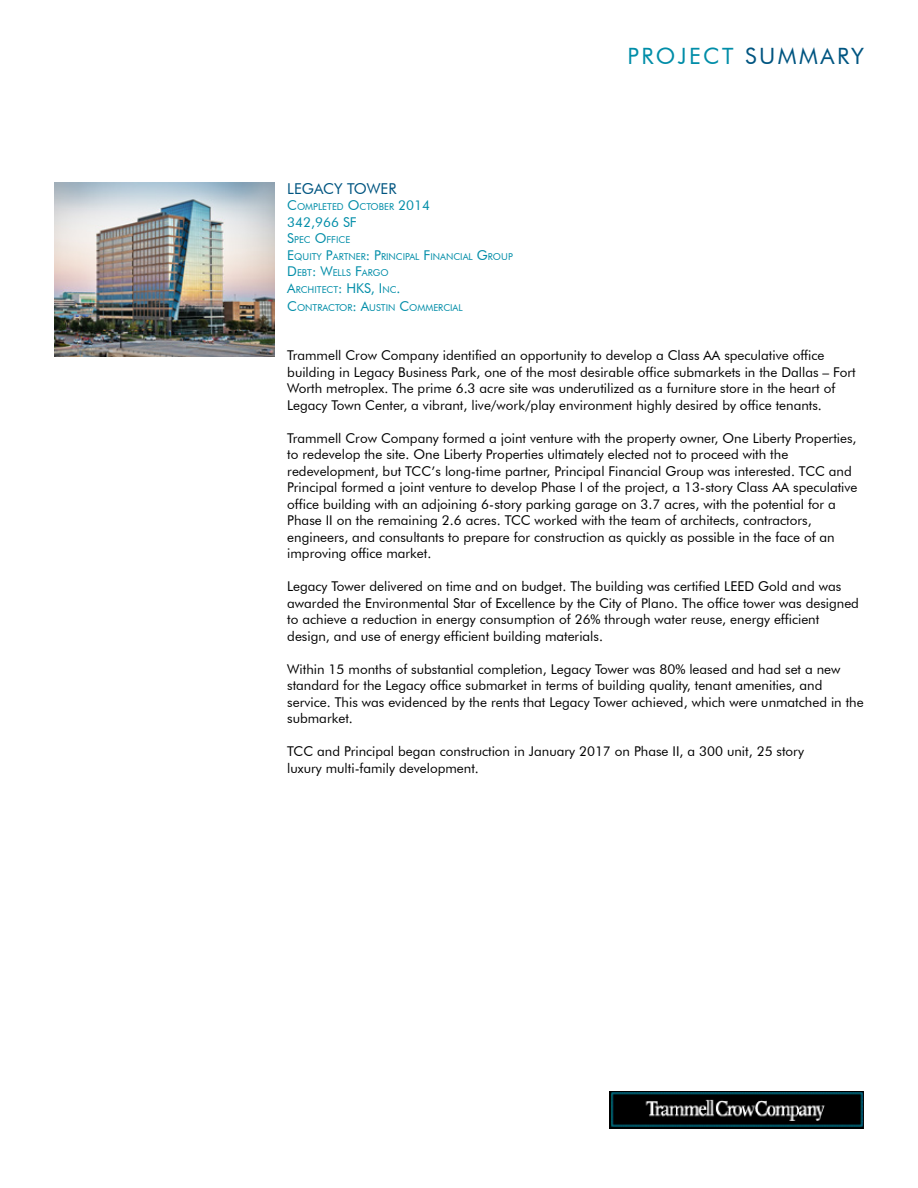
<style>
.page{position:relative;width:918px;height:1188px;background:#fff}
.page>*{position:absolute;margin:0;border:0;box-sizing:border-box;transform-origin:0 0}
.t1{font:22.5px "Futura BT";letter-spacing:.11em;color:#008da8}
.t2{font:15px "Futura BT";color:#005581}
.t3{font:13.5px/16.5px "Futura BT";color:#000}
.t4{font:13.5px "Futura BT";color:#008da8}
.t5{font:9.45px/16.5px "Futura BT";color:#008da8}
.s1{color:#005581}
.s2{font-size:13.5px}
</style>
<div class="page">
<img style="left:609px;top:1091px;width:255px;height:37px">
<img style="left:54px;top:182px;width:221px;height:174px">
<h1 class="t1" style="left:627px;top:42px;width:238px">PROJECT <span class="s1">SUMMARY</span></h1>
<p class="t2" style="left:287px;top:179px;width:111px">LEGACY TOWER</p>
<p class="t5" style="left:287px;top:199px;width:144px"><span class="s2">C</span>OMPLETED <span class="s2">O</span>CTOBER <span class="s2">2014</span></p>
<p class="t4" style="left:287px;top:214px;width:71px">342,966 SF</p>
<p class="t5" style="left:287px;top:232px;width:227px"><span class="s2">S</span>PEC <span class="s2">O</span>FFICE<br><span class="s2">E</span>QUITY <span class="s2">P</span>ARTNER<span class="s2">: P</span>RINCIPAL <span class="s2">F</span>INANCIAL <span class="s2">G</span>ROUP<br><span class="s2">D</span> EBT<span class="s2">: W</span>ELLS <span class="s2">F</span>ARGO<br><span class="s2">A</span>RCHITECT<span class="s2">: H KS, I</span> NC<span class="s2">.</span></p>
<p class="t5" style="left:287px;top:299px;width:177px"><span class="s2">C</span>ONTRACTOR<span class="s2">: A</span>USTIN <span class="s2">C</span>OMMERCIAL</p>
<p class="t3" style="left:287px;top:347px;width:570px">Trammell Crow Company identified an opportunity to develop a Class AA speculative office building in Legacy Business Park, one of the most desirable office submarkets in the Dallas – Fort Worth metroplex. The prime 6.3 acre site was underutilized as a furniture store in the heart of Legacy Town Center, a vibrant, live/work/play environment highly desired by office tenants.</p>
<p class="t3" style="left:287px;top:430px;width:572px">Trammell Crow Company formed a joint venture with the property owner, One Liberty Properties, to redevelop the site. One Liberty Properties ultimately elected not to proceed with the redevelopment, but TCC’s long-time partner, Principal Financial Group was interested. TCC and Principal formed a joint venture to develop Phase I of the project, a 13-story Class AA speculative office building with an adjoining 6-story parking garage on 3.7 acres, with the potential for a Phase II on the remaining 2.6 acres. TCC worked with the team of architects, contractors, engineers, and consultants to prepare for construction as quickly as possible in the face of an improving office market.</p>
<p class="t3" style="left:287px;top:578px;width:573px">Legacy Tower delivered on time and on budget. The building was certified LEED Gold and was awarded the Environmental Star of Excellence by the City of Plano. The office tower was designed to achieve a reduction in energy consumption of 26% through water reuse, energy efficient design, and use of energy efficient building materials.</p>
<p class="t3" style="left:287px;top:661px;width:578px">Within 15 months of substantial completion, Legacy Tower was 80% leased and had set a new standard for the Legacy office submarket in terms of building quality, tenant amenities, and service. This was evidenced by the rents that Legacy Tower achieved, which were unmatched in the submarket.</p>
<p class="t3" style="left:287px;top:743px;width:518px">TCC and Principal began construction in January 2017 on Phase II, a 300 unit, 25 story luxury multi-family development.</p>
</div>
